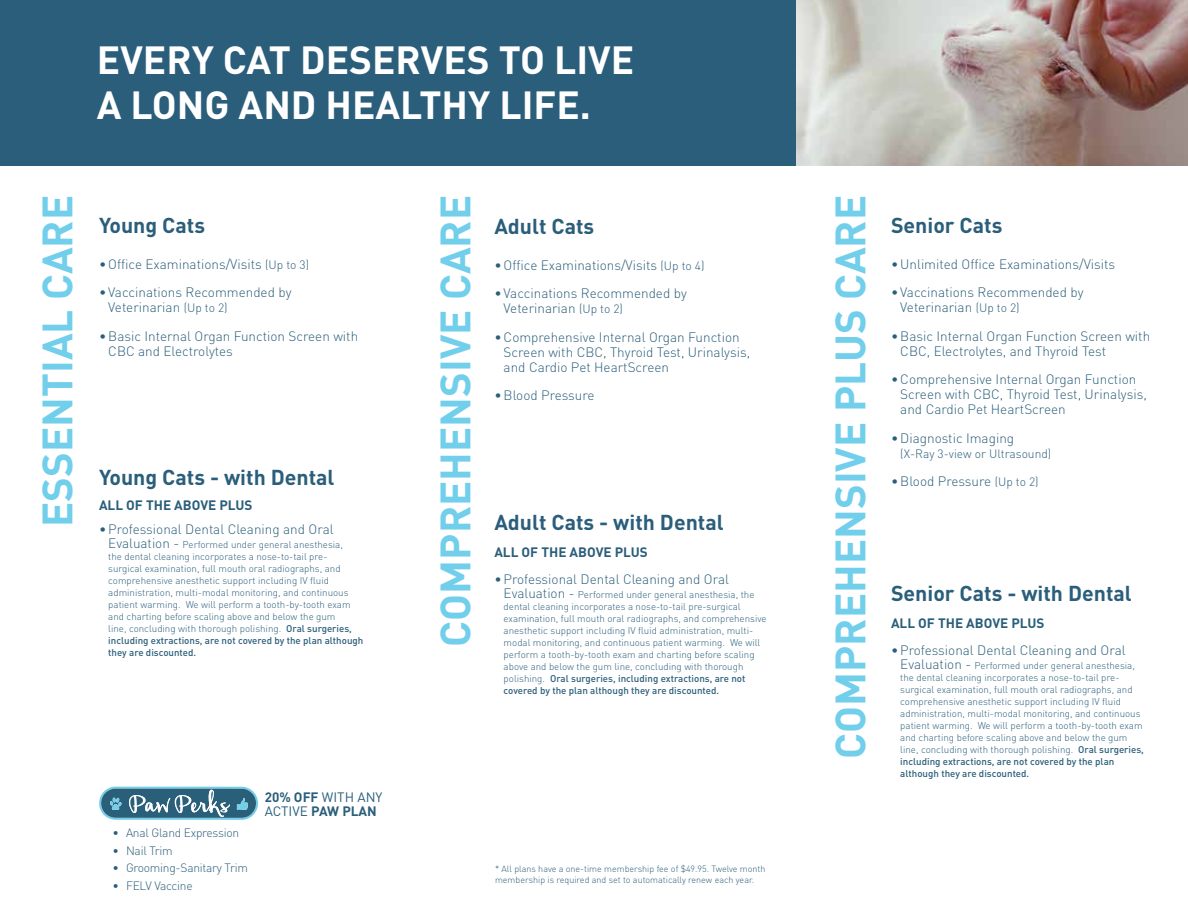
<style>
.page{position:relative;width:1188px;height:918px;background:#fff}
.page>*{position:absolute;margin:0;border:0;box-sizing:border-box;transform-origin:0 0}
.t1{font:700 41.85px "DIN";color:#71cfeb}
.t2{font:700 38.85px/44.5px "DIN";color:#fff}
.t3{font:700 21.3px "DIN";color:#2a5e7a}
.t4{font:300 13.5px/15px "DIN";color:#2a5e7a}
.t5{font:700 13.5px/13.5px "DIN";color:#2a5e7a}
.t6{font:300 12px "DIN";letter-spacing:-.02em;color:#2a5e7a}
.t7{font:300 12px "DIN";color:#2a5e7a}
.t8{font:300 9.75px/12px "DIN";color:#2a5e7a}
.t9{font:300 9px/10.5px "DIN";color:#2a5e7a}
.s1{font-size:12px}
.s2{font-size:13.5px}
.s3{font-weight:500}
.s4{font-weight:400}
</style>
<div class="page">
<svg style="left:99px;top:787px;width:159px;height:33px;background:#5a8ba1"></svg>
<div style="left:0;top:0;width:796px;height:166px;background:#2a5e7a"></div>
<img style="left:796px;top:0;width:392px;height:166px">
<h2 class="t2" style="left:97px;top:36px;width:539px">EVERY CAT DESERVES TO LIVE<br>A LONG AND HEALTHY LIFE.</h2>
<h1 class="t1" style="left:30px;top:527px;width:333px;rotate:-90deg">ESSENTIAL CARE</h1>
<h1 class="t1" style="left:428px;top:647px;width:453px;rotate:-90deg">COMPREHENSIVE CARE</h1>
<h1 class="t1" style="left:823px;top:759px;width:566px;rotate:-90deg">COMPREHENSIVE PLUS CARE</h1>
<h3 class="t3" style="left:99px;top:212px;width:108px">Young Cats</h3>
<h3 class="t4" style="left:99px;top:256px;width:212px">•Office Examinations/Visits <span class="s1">(Up to 3)</span></h3>
<h3 class="t4" style="left:108px;top:285px;width:185px;text-indent:-9px">• Vaccinations Recommended by<br>Veterinarian <span class="s1">(Up to 2)</span></h3>
<h3 class="t4" style="left:108px;top:328px;width:251px;text-indent:-9px">•Basic Internal Organ Function Screen with<br>CBC and Electrolytes</h3>
<h3 class="t3" style="left:494px;top:213px;width:102px">Adult Cats</h3>
<h3 class="t4" style="left:494px;top:257px;width:212px">•Office Examinations/Visits <span class="s1">(Up to 4)</span></h3>
<h3 class="t4" style="left:504px;top:286px;width:185px;text-indent:-9px">• Vaccinations Recommended by<br>Veterinarian <span class="s1">(Up to 2)</span></h3>
<h3 class="t4" style="left:504px;top:329px;width:248px;text-indent:-9px">•Comprehensive Internal Organ Function<br>Screen with CBC, Thyroid Test, Urinalysis, and Cardio Pet HeartScreen</h3>
<h3 class="t4" style="left:494px;top:388px;width:102px">•Blood Pressure</h3>
<h3 class="t3" style="left:99px;top:464px;width:237px">Young Cats - with Dental</h3>
<h3 class="t5" style="left:99px;top:498px;width:155px">ALL OF THE ABOVE PLUS</h3>
<h3 class="t4" style="left:99px;top:522px;width:236px">•Professional Dental Cleaning and Oral</h3>
<p class="t8" style="left:108px;top:538px;width:257px"><span class="s2">Evaluation -</span> Performed under general anesthesia,<br>the dental cleaning incorporates a nose-to-tail pre&shy;surgical examination, full mouth oral radiographs, and comprehensive anesthetic support including IV fluid administration, multi-modal monitoring, and continuous patient warming. We will perform a tooth-by-tooth exam and charting before scaling above and below the gum<br>line, concluding with thorough polishing. <span class="s3">Oral surgeries, including extractions, are not covered by the plan although they are discounted.</span></p>
<h3 class="t3" style="left:494px;top:509px;width:231px">Adult Cats - with Dental</h3>
<h3 class="t5" style="left:494px;top:545px;width:155px">ALL OF THE ABOVE PLUS</h3>
<h3 class="t4" style="left:494px;top:572px;width:236px">•Professional Dental Cleaning and Oral</h3>
<p class="t8" style="left:504px;top:588px;width:264px"><span class="s2">Evaluation -</span> Performed under general anesthesia, the dental cleaning incorporates a nose-to-tail pre-surgical examination, full mouth oral radiographs, and comprehensive anesthetic support including IV fluid administration, multi&shy;modal monitoring, and continuous patient warming. We will perform a tooth-by-tooth exam and charting before scaling above and below the gum line, concluding with thorough polishing. <span class="s3">Oral surgeries, including extractions, are not covered by the plan although they are discounted.</span></p>
<p class="t6" style="left:112px;top:825px;width:128px">• Anal Gland Expression</p>
<p class="t6" style="left:112px;top:843px;width:62px">• Nail Trim</p>
<p class="t6" style="left:112px;top:861px;width:137px">• Grooming-Sanitary Trim</p>
<p class="t6" style="left:112px;top:878px;width:82px">• FELV Vaccine</p>
<h3 class="t5" style="left:265px;top:790px;width:119px">20% OFF <span class="s4">WITH ANY<br>ACTIVE</span> PAW PLAN</h3>
<p class="t9" style="left:495px;top:864px;width:272px">* All plans have a one-time membership fee of $49.95. Twelve month membership is required and set to automatically renew each year.</p>
<h3 class="t3" style="left:891px;top:212px;width:113px">Senior Cats</h3>
<h3 class="t4" style="left:891px;top:256px;width:226px">•Unlimited Office Examinations/Visits</h3>
<h3 class="t4" style="left:900px;top:285px;width:185px;text-indent:-9px">• Vaccinations Recommended by<br>Veterinarian <span class="s1">(Up to 2)</span></h3>
<h3 class="t4" style="left:900px;top:328px;width:251px;text-indent:-9px">•Basic Internal Organ Function Screen with<br>CBC, Electrolytes, and Thyroid Test</h3>
<h3 class="t4" style="left:900px;top:372px;width:248px;text-indent:-9px">•Comprehensive Internal Organ Function<br>Screen with CBC, Thyroid Test, Urinalysis, and Cardio Pet HeartScreen</h3>
<h3 class="t4" style="left:891px;top:430px;width:125px">•Diagnostic Imaging</h3>
<p class="t7" style="left:900px;top:446px;width:152px">(X-Ray 3-view or Ultrasound)</p>
<h3 class="t4" style="left:891px;top:474px;width:149px">•Blood Pressure <span class="s1">(Up to 2)</span></h3>
<h3 class="t3" style="left:891px;top:579px;width:242px">Senior Cats - with Dental</h3>
<h3 class="t5" style="left:891px;top:616px;width:155px">ALL OF THE ABOVE PLUS</h3>
<h3 class="t4" style="left:891px;top:643px;width:236px">•Professional Dental Cleaning and Oral</h3>
<p class="t8" style="left:900px;top:659px;width:245px"><span class="s2">Evaluation -</span> Performed under general anesthesia, the dental cleaning incorporates a nose-to-tail pre&shy;surgical examination, full mouth oral radiographs, and comprehensive anesthetic support including IV fluid administration, multi-modal monitoring, and continuous patient warming. We will perform a tooth-by-tooth exam and charting before scaling above and below the gum line, concluding with thorough polishing. <span class="s3">Oral surgeries, including extractions, are not covered by the plan although they are discounted.</span></p>
</div>
